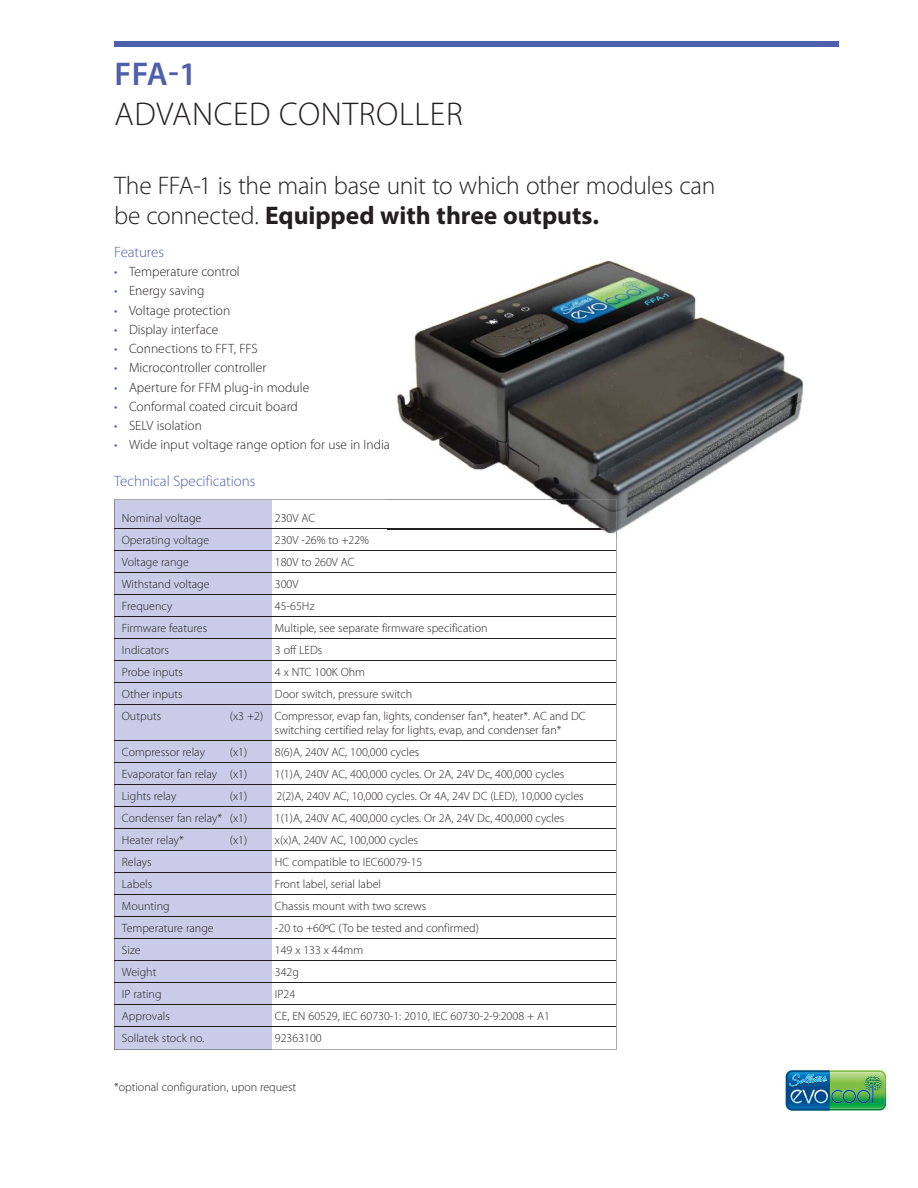
<style>
.page{position:relative;width:918px;height:1188px;background:#fff}
.page>*{position:absolute;margin:0;border:0;box-sizing:border-box;transform-origin:0 0}
.t1{font:300 33px "Myriad Pro";letter-spacing:.02em;color:#231f20}
.t2{font:600 33px "Myriad Pro";color:#4e5fab}
.t3{font:300 25.5px/30px "Myriad Pro";letter-spacing:-.015em;color:#231f20}
.t4{font:300 15px "Myriad Pro";letter-spacing:-.005em;color:#4e5fab}
.t5{font:300 13.5px "Myriad Pro";color:#231f20}
.t6{font:300 12px/13.5px "Myriad Pro";color:#231f20}
.s1{font-weight:700}
.s2{color:#4e5fab}
</style>
<div class="page">
<div style="left:114px;top:41px;width:725px;height:6px;background:#4e5fab"></div>
<svg style="left:114px;top:499px;width:503px;height:551px"></svg>
<img style="left:786px;top:1071px;width:100px;height:39px">
<img style="left:397px;top:261px;width:407px;height:271px">
<img style="left:388px;top:499px;width:229px;height:39px">
<h1 class="t2" style="left:114px;top:62px;width:84px">FFA-1</h1>
<h1 class="t1" style="left:114px;top:101px;width:350px">ADVANCED CONTROLLER</h1>
<h2 class="t3" style="left:114px;top:174px;width:603px">The FFA-1 is the main base unit to which other modules can be connected. <span class="s1">Equipped with three outputs.</span></h2>
<p class="t4" style="left:114px;top:246px;width:51px">Features</p>
<p class="t5" style="left:114px;top:266px;width:127px"><span class="s2">•</span> Temperature control</p>
<p class="t5" style="left:114px;top:286px;width:92px"><span class="s2">•</span> Energy saving</p>
<p class="t5" style="left:114px;top:305px;width:118px"><span class="s2">•</span> Voltage protection</p>
<p class="t5" style="left:114px;top:324px;width:106px"><span class="s2">•</span> Display interface</p>
<p class="t5" style="left:114px;top:343px;width:145px"><span class="s2">•</span> Connections to FFT, FFS</p>
<p class="t5" style="left:114px;top:363px;width:154px"><span class="s2">•</span> Microcontroller controller</p>
<p class="t5" style="left:114px;top:382px;width:197px"><span class="s2">•</span> Aperture for FFM plug-in module</p>
<p class="t5" style="left:114px;top:401px;width:185px"><span class="s2">•</span> Conformal coated circuit board</p>
<p class="t5" style="left:114px;top:420px;width:90px"><span class="s2">•</span> SELV isolation</p>
<p class="t5" style="left:114px;top:440px;width:277px"><span class="s2">•</span> Wide input voltage range option for use in India</p>
<p class="t4" style="left:114px;top:475px;width:143px">Technical Specifications</p>
<p class="t6" style="left:122px;top:513px;width:81px">Nominal voltage</p>
<p class="t6" style="left:275px;top:513px;width:42px">230V AC</p>
<p class="t6" style="left:122px;top:535px;width:89px">Operating voltage</p>
<p class="t6" style="left:275px;top:535px;width:96px">230V -26% to +22%</p>
<p class="t6" style="left:122px;top:557px;width:68px">Voltage range</p>
<p class="t6" style="left:275px;top:557px;width:81px">180V to 260V AC</p>
<p class="t6" style="left:122px;top:579px;width:89px">Withstand voltage</p>
<p class="t6" style="left:275px;top:579px;width:25px">300V</p>
<p class="t6" style="left:122px;top:601px;width:52px">Frequency</p>
<p class="t6" style="left:275px;top:601px;width:41px">45-65Hz</p>
<p class="t6" style="left:122px;top:623px;width:87px">Firmware features</p>
<p class="t6" style="left:275px;top:623px;width:214px">Multiple, see separate firmware specification</p>
<p class="t6" style="left:122px;top:645px;width:49px">Indicators</p>
<p class="t6" style="left:275px;top:645px;width:49px">3 off LEDs</p>
<p class="t6" style="left:122px;top:667px;width:63px">Probe inputs</p>
<p class="t6" style="left:275px;top:667px;width:92px">4 x NTC 100K Ohm</p>
<p class="t6" style="left:122px;top:689px;width:62px">Other inputs</p>
<p class="t6" style="left:275px;top:689px;width:139px">Door switch, pressure switch</p>
<p class="t6" style="left:122px;top:711px;width:41px">Outputs</p>
<p class="t6" style="left:275px;top:711px;width:312px;text-indent:-45px">(x3 +2) Compressor, evap fan, lights, condenser fan*, heater*. AC and DC switching certified relay for lights, evap, and condenser fan*</p>
<p class="t6" style="left:122px;top:746px;width:85px">Compressor relay</p>
<p class="t6" style="left:230px;top:746px;width:19px">(x1)</p>
<p class="t6" style="left:275px;top:746px;width:146px">8(6)A, 240V AC, 100,000 cycles</p>
<p class="t6" style="left:122px;top:768px;width:127px">Evaporator fan relay (x1)</p>
<p class="t6" style="left:275px;top:768px;width:291px">1(1)A, 240V AC, 400,000 cycles. Or 2A, 24V Dc, 400,000 cycles</p>
<p class="t6" style="left:122px;top:790px;width:56px">Lights relay</p>
<p class="t6" style="left:230px;top:790px;width:19px">(x1)</p>
<p class="t6" style="left:276px;top:790px;width:309px">2(2)A, 240V AC, 10,000 cycles. Or 4A, 24V DC (LED), 10,000 cycles</p>
<p class="t6" style="left:122px;top:812px;width:127px">Condenser fan relay* (x1)</p>
<p class="t6" style="left:275px;top:812px;width:291px">1(1)A, 240V AC, 400,000 cycles. Or 2A, 24V Dc, 400,000 cycles</p>
<p class="t6" style="left:122px;top:834px;width:63px">Heater relay*</p>
<p class="t6" style="left:230px;top:834px;width:19px">(x1)</p>
<p class="t6" style="left:275px;top:834px;width:145px">x(x)A, 240V AC, 100,000 cycles</p>
<p class="t6" style="left:122px;top:856px;width:31px">Relays</p>
<p class="t6" style="left:275px;top:856px;width:149px">HC compatible to IEC60079-15</p>
<p class="t6" style="left:122px;top:878px;width:32px">Labels</p>
<p class="t6" style="left:275px;top:878px;width:108px">Front label, serial label</p>
<p class="t6" style="left:122px;top:900px;width:49px">Mounting</p>
<p class="t6" style="left:275px;top:900px;width:153px">Chassis mount with two screws</p>
<p class="t6" style="left:122px;top:922px;width:93px">Temperature range</p>
<p class="t6" style="left:275px;top:922px;width:205px">-20 to +60ºC (To be tested and confirmed)</p>
<p class="t6" style="left:122px;top:944px;width:20px">Size</p>
<p class="t6" style="left:275px;top:944px;width:90px">149 x 133 x 44mm</p>
<p class="t6" style="left:122px;top:966px;width:36px">Weight</p>
<p class="t6" style="left:275px;top:966px;width:26px">342g</p>
<p class="t6" style="left:122px;top:988px;width:41px">IP rating</p>
<p class="t6" style="left:275px;top:988px;width:22px">IP24</p>
<p class="t6" style="left:122px;top:1010px;width:49px">Approvals</p>
<p class="t6" style="left:275px;top:1010px;width:277px">CE, EN 60529, IEC 60730-1: 2010, IEC 60730-2-9:2008 + A1</p>
<p class="t6" style="left:122px;top:1032px;width:84px">Sollatek stock no.</p>
<p class="t6" style="left:275px;top:1032px;width:48px">92363100</p>
<p class="t6" style="left:114px;top:1081px;width:184px">*optional configuration, upon request</p>
</div>
